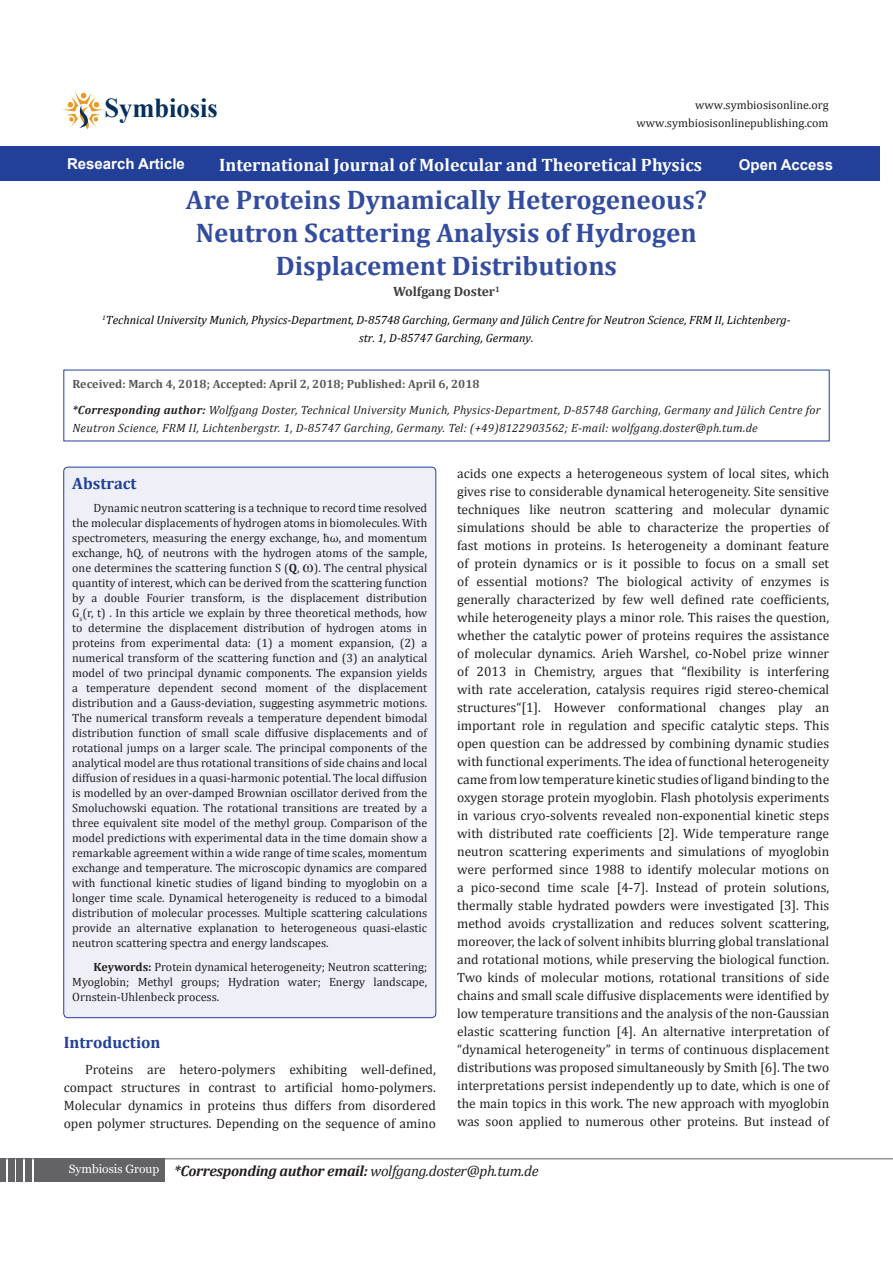
<style>
.page{position:relative;width:893px;height:1263px;background:#fff}
.page>*{position:absolute;margin:0;border:0;box-sizing:border-box;transform-origin:0 0}
.t1{font:700 27.3px "Times New Roman";color:#05305b}
.Pa8{font:700 27px/33px "Cambria";color:#334ca0;text-align:center}
.Default{font:700 18px "Cambria";color:#fff}
.Sideheadings{font:700 16.5px "Cambria";color:#223f99}
.t2{font:italic 700 15px "Cambria";letter-spacing:-.02em;color:#231f20}
.Default-2{font:700 15px "Arial";color:#fff}
.t3{font:13.5px/18px "Cambria";color:#231f20;text-align:justify}
.Pa8-2{font:700 13.5px "Cambria";color:#3e3e3f}
.t4{font:12px/15px "Cambria";color:#231f20;text-align:justify}
.Pa8-3{font:italic 12px/18px "Cambria";letter-spacing:.02em;color:#231f20}
.t5{font:italic 12px/18px "Cambria";color:#000;text-align:center}
.Pa8-4{font:700 12px "Cambria";color:#57585a}
.Pa0{font:12px "Cambria";color:#221e1f}
.s1{font-weight:700}
.s2{font-weight:400}
</style>
<div class="page">
<hr style="left:0;top:1158px;width:893px;height:1px;background:#636366">
<div style="left:34px;top:1159px;width:130px;height:23px;background:#636366"></div>
<div style="left:25px;top:1159px;width:7px;height:23px;background:#636366"></div>
<div style="left:17px;top:1159px;width:6px;height:23px;background:#636366"></div>
<div style="left:8px;top:1159px;width:6px;height:23px;background:#636366"></div>
<div style="left:0;top:1159px;width:6px;height:23px;background:#636366"></div>
<svg style="left:62px;top:91px;width:42px;height:38px"></svg>
<div style="left:0;top:146px;width:879px;height:35px;background:#223f99"></div>
<div style="left:64px;top:467px;width:372px;height:551px;background:#eff0f7;border-radius:4px"></div>
<svg style="left:64px;top:370px;width:765px;height:71px"></svg>
<p class="t1" style="left:105px;top:89px;width:115px">Symbiosis</p>
<p class="Pa0" style="left:695px;top:98px;width:135px">www.symbiosisonline.org</p>
<p class="Pa0" style="left:637px;top:116px;width:193px">www.symbiosisonlinepublishing.com</p>
<p class="Default-2" style="left:67px;top:154px;width:119px">Research Article</p>
<p class="Default" style="left:219px;top:152px;width:484px">International Journal of Molecular and Theoretical Physics</p>
<p class="Default-2" style="left:739px;top:154px;width:96px">Open Access</p>
<p class="Pa8" style="left:186px;top:183px;width:522px">Are Proteins Dynamically Heterogeneous?<br>Neutron Scattering Analysis of Hydrogen<br>Displacement Distributions</p>
<p class="Pa8-2" style="left:393px;top:282px;width:108px">Wolfgang Doster<sup>1</sup></p>
<p class="t5" style="left:102px;top:311px;width:690px"><sup>1</sup>Technical University Munich, Physics-Department, D-85748 Garching, Germany and Jülich Centre for Neutron Science, FRM II, Lichtenberg&shy;str. 1, D-85747 Garching, Germany.</p>
<p class="Pa8-4" style="left:72px;top:375px;width:409px">Received: March 4, 2018; Accepted: April 2, 2018; Published: April 6, 2018</p>
<p class="Pa8-3" style="left:72px;top:401px;width:750px"><span class="s1">*Corresponding author:</span> Wolfgang Doster, Technical University Munich, Physics-Department, D-85748 Garching, Germany and Jülich Centre for<br>Neutron Science, FRM II, Lichtenbergstr. 1, D-85747 Garching, Germany. Tel: (+49)8122903562; E-mail: wolfgang.doster@ph.tum.de</p>
<p class="t3" style="left:457px;top:464px;width:374px">acids one expects a heterogeneous system of local sites, which gives rise to considerable dynamical heterogeneity. Site sensitive techniques like neutron scattering and molecular dynamic simulations should be able to characterize the properties of fast motions in proteins. Is heterogeneity a dominant feature of protein dynamics or is it possible to focus on a small set of essential motions? The biological activity of enzymes is generally characterized by few well defined rate coefficients, while heterogeneity plays a minor role. This raises the question, whether the catalytic power of proteins requires the assistance of molecular dynamics. Arieh Warshel, co-Nobel prize winner of 2013 in Chemistry, argues that “flexibility is interfering with rate acceleration, catalysis requires rigid stereo-chemical structures“[1]. However conformational changes play an important role in regulation and specific catalytic steps. This open question can be addressed by combining dynamic studies with functional experiments. The idea of functional heterogeneity came from low temperature kinetic studies of ligand binding to the oxygen storage protein myoglobin. Flash photolysis experiments in various cryo-solvents revealed non-exponential kinetic steps with distributed rate coefficients [2]. Wide temperature range neutron scattering experiments and simulations of myoglobin were performed since 1988 to identify molecular motions on a pico-second time scale [4-7]. Instead of protein solutions, thermally stable hydrated powders were investigated [3]. This method avoids crystallization and reduces solvent scattering, moreover, the lack of solvent inhibits blurring global translational and rotational motions, while preserving the biological function.<br>Two kinds of molecular motions, rotational transitions of side chains and small scale diffusive displacements were identified by low temperature transitions and the analysis of the non-Gaussian elastic scattering function [4]. An alternative interpretation of “dynamical heterogeneity” in terms of continuous displacement distributions was proposed simultaneously by Smith [6]. The two interpretations persist independently up to date, which is one of the main topics in this work. The new approach with myoglobin was soon applied to numerous other proteins. But instead of</p>
<p class="Sideheadings" style="left:72px;top:471px;width:66px">Abstract</p>
<p class="t4" style="left:72px;top:500px;width:356px;text-indent:21px">Dynamic neutron scattering is a technique to record time resolved the molecular displacements of hydrogen atoms in biomolecules. With spectrometers, measuring the energy exchange, ħω, and momentum exchange, ħQ, of neutrons with the hydrogen atoms of the sample, one determines the scattering function S (<span class="s1">Q</span>, ). The central physical quantity of interest, which can be derived from the scattering function by a double Fourier transform, is the displacement distribution G<sub>s</sub>(r, t) . In this article we explain by three theoretical methods, how to determine the displacement distribution of hydrogen atoms in proteins from experimental data: (1) a moment expansion, (2) a numerical transform of the scattering function and (3) an analytical model of two principal dynamic components. The expansion yields a temperature dependent second moment of the displacement distribution and a Gauss-deviation, suggesting asymmetric motions.<br>The numerical transform reveals a temperature dependent bimodal distribution function of small scale diffusive displacements and of rotational jumps on a larger scale. The principal components of the analytical model are thus rotational transitions of side chains and local diffusion of residues in a quasi-harmonic potential. The local diffusion is modelled by an over-damped Brownian oscillator derived from the Smoluchowski equation. The rotational transitions are treated by a three equivalent site model of the methyl group. Comparison of the model predictions with experimental data in the time domain show a remarkable agreement within a wide range of time scales, momentum exchange and temperature. The microscopic dynamics are compared with functional kinetic studies of ligand binding to myoglobin on a longer time scale. Dynamical heterogeneity is reduced to a bimodal distribution of molecular processes. Multiple scattering calculations provide an alternative explanation to heterogeneous quasi-elastic neutron scattering spectra and energy landscapes.</p>
<p class="t4" style="left:72px;top:959px;width:356px;text-indent:21px"><span class="s1">Keywords:</span> Protein dynamical heterogeneity; Neutron scattering; Myoglobin; Methyl groups; Hydration water; Energy landscape, Ornstein-Uhlenbeck process.</p>
<p class="Sideheadings" style="left:64px;top:1030px;width:98px">Introduction</p>
<p class="t3" style="left:64px;top:1060px;width:374px;text-indent:21px">Proteins are hetero-polymers exhibiting well-defined, compact structures in contrast to artificial homo-polymers.<br>Molecular dynamics in proteins thus differs from disordered open polymer structures. Depending on the sequence of amino</p>
<p class="t2" style="left:69px;top:1160px;width:471px"><sup>Symbiosis</sup> <sup>Group</sup> *Corresponding author email: <span class="s2">wolfgang.doster@ph.tum.de</span></p>
</div>
